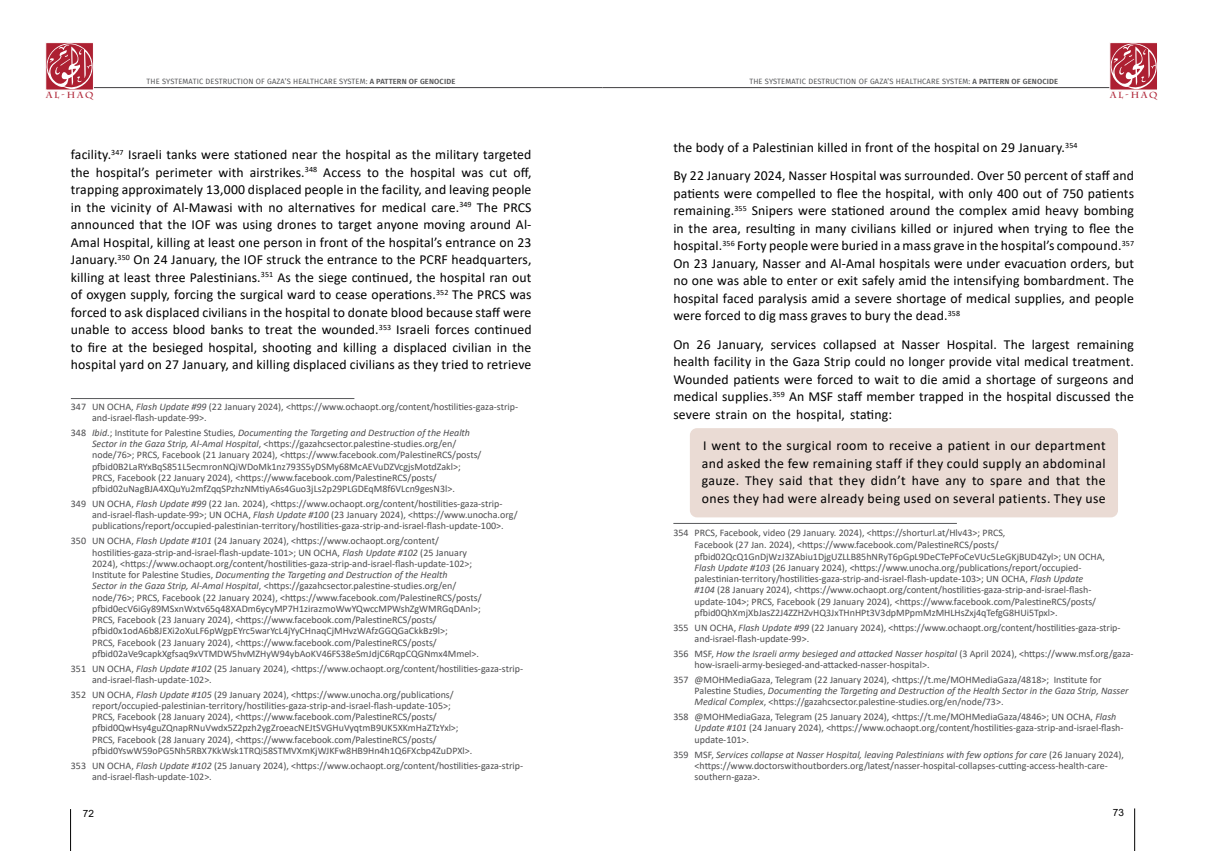
<style>
.page{position:relative;width:1205px;height:851px;background:#fff}
.page>*{position:absolute;margin:0;border:0;box-sizing:border-box;transform-origin:0 0}
.t1{font:13.75px/17.5px "Calibri";letter-spacing:.01em;color:#000;text-align:justify}
.t2{font:10px/11.2px "Calibri";color:#4d4d4f}
.t3{font:10px "Arial";color:#000}
.t4{font:700 8.75px "Charlemagne Std";letter-spacing:.2em;color:#ad2032}
.t5{font:7.5px "Fira Sans";letter-spacing:.02em;color:#58595b}
.s1{font-weight:600}
.s2{font-style:italic}
</style>
<div class="page">
<hr style="left:602px;top:87px;width:517px;height:1px;background:#414042">
<hr style="left:85px;top:87px;width:517px;height:1px;background:#414042">
<svg style="left:46px;top:43px;width:47px;height:47px;background:#c15664"></svg>
<svg style="left:1109px;top:43px;width:48px;height:47px;background:#c25a67"></svg>
<hr style="left:1134px;top:808px;width:1px;height:42px;background:#000">
<hr style="left:70px;top:808px;width:1px;height:42px;background:#000">
<div style="left:690px;top:428px;width:428px;height:89px;background:#eadbd4;border-radius:7px"></div>
<hr style="left:71px;top:398px;width:283px;height:1px;background:#58595b">
<hr style="left:673px;top:523px;width:284px;height:1px;background:#58595b">
<p class="t5" style="left:147px;top:76px;width:310px">THE SYSTEMATIC DESTRUCTION OF GAZA’S HEALTHCARE SYSTEM: <span class="s1">A PATTERN OF GENOCIDE</span></p>
<p class="t5" style="left:749px;top:76px;width:310px">THE SYSTEMATIC DESTRUCTION OF GAZA’S HEALTHCARE SYSTEM: <span class="s1">A PATTERN OF GENOCIDE</span></p>
<p class="t4" style="left:46px;top:90px;width:49px">AL-HAQ</p>
<p class="t4" style="left:1110px;top:90px;width:49px">AL-HAQ</p>
<p class="t1" style="left:71px;top:145px;width:462px">facility.<sup>347</sup> Israeli tanks were stationed near the hospital as the military targeted the hospital’s perimeter with airstrikes.<sup>348</sup> Access to the hospital was cut off, trapping approximately 13,000 displaced people in the facility, and leaving people in the vicinity of Al-Mawasi with no alternatives for medical care.<sup>349</sup> The PRCS announced that the IOF was using drones to target anyone moving around Al-Amal Hospital, killing at least one person in front of the hospital’s entrance on 23<br>January.<sup>350</sup> On 24 January, the IOF struck the entrance to the PCRF headquarters, killing at least three Palestinians.<sup>351</sup> As the siege continued, the hospital ran out of oxygen supply, forcing the surgical ward to cease operations.<sup>352</sup> The PRCS was forced to ask displaced civilians in the hospital to donate blood because staff were unable to access blood banks to treat the wounded.<sup>353</sup> Israeli forces continued to fire at the besieged hospital, shooting and killing a displaced civilian in the hospital yard on 27 January, and killing displaced civilians as they tried to retrieve</p>
<p class="t2" style="left:92px;top:400px;width:427px;text-indent:-21px">347 UN OCHA, <span class="s2">Flash Update #99</span> (22 January 2024), &lt;https://www.ochaopt.org/content/hostilities-gaza-strip&shy;and-israel-flash-update-99&gt;.</p>
<p class="t2" style="left:92px;top:426px;width:391px;text-indent:-21px">348 <span class="s2">Ibid</span>.; Institute for Palestine Studies, <span class="s2">Documenting the Targeting and Destruction of the Health Sector in the Gaza Strip, Al-Amal Hospital</span>, &lt;https://gazahcsector.palestine-studies.org/en/ node/76&gt;; PRCS, Facebook (21 January 2024), &lt;https://www.facebook.com/PalestineRCS/posts/ pfbid0B2LaRYxBqS851L5ecmronNQiWDoMk1nz793S5yDSMy68McAEVuDZVcgjsMotdZakl&gt;; PRCS, Facebook (22 January 2024), &lt;https://www.facebook.com/PalestineRCS/posts/ pfbid02uNagBJA4XQuYu2mfZqqSPzhzNMtiyA6s4Guo3jLs2p29PLGDEqM8f6VLcn9gesN3l&gt;.</p>
<p class="t2" style="left:92px;top:497px;width:427px;text-indent:-21px">349 UN OCHA, <span class="s2">Flash Update #99</span> (22 Jan. 2024), &lt;https://www.ochaopt.org/content/hostilities-gaza-strip&shy;and-israel-flash-update-99&gt;; UN OCHA, <span class="s2">Flash Update #100</span> (23 January 2024), &lt;https://www.unocha.org/ publications/report/occupied-palestinian-territory/hostilities-gaza-strip-and-israel-flash-update-100&gt;.</p>
<p class="t2" style="left:92px;top:535px;width:391px;text-indent:-21px">350 UN OCHA, <span class="s2">Flash Update #101</span> (24 January 2024), &lt;https://www.ochaopt.org/content/ hostilities-gaza-strip-and-israel-flash-update-101&gt;; UN OCHA, <span class="s2">Flash Update #102</span> (25 January 2024), &lt;https://www.ochaopt.org/content/hostilities-gaza-strip-and-israel-flash-update-102&gt;; Institute for Palestine Studies, <span class="s2">Documenting the Targeting and Destruction of the Health<br>Sector in the Gaza Strip, Al-Amal Hospital</span>, &lt;https://gazahcsector.palestine-studies.org/en/ node/76&gt;; PRCS, Facebook (22 January 2024), &lt;https://www.facebook.com/PalestineRCS/posts/ pfbid0ecV6iGy89MSxnWxtv65q48XADm6ycyMP7H1zirazmoWwYQwccMPWshZgWMRGqDAnl&gt;; PRCS, Facebook (23 January 2024), &lt;https://www.facebook.com/PalestineRCS/posts/ pfbid0x1odA6b8JEXi2oXuLF6pWgpEYrc5warYcL4jYyCHnaqCjMHvzWAfzGGQGaCkkBz9l&gt;;<br>PRCS, Facebook (23 January 2024), &lt;https://www.facebook.com/PalestineRCS/posts/ pfbid02aVe9capkXgfsaq9xVTMDW5hvMZHyW94ybAoKV46FS38eSmJdjC6RqpCQGNmx4Mmel&gt;.</p>
<p class="t2" style="left:92px;top:662px;width:432px;text-indent:-21px">351 UN OCHA, <span class="s2">Flash Update #102</span> (25 January 2024), &lt;https://www.ochaopt.org/content/hostilities-gaza-strip&shy;and-israel-flash-update-102&gt;.</p>
<p class="t2" style="left:92px;top:688px;width:382px;text-indent:-21px">352 UN OCHA, <span class="s2">Flash Update #105</span> (29 January 2024), &lt;https://www.unocha.org/publications/ report/occupied-palestinian-territory/hostilities-gaza-strip-and-israel-flash-update-105&gt;; PRCS, Facebook (28 January 2024), &lt;https://www.facebook.com/PalestineRCS/posts/ pfbid0QwHsy4guZQnapRNuVwdx5Z2pzh2ygZroeacNEJtSVGHuVyqtmB9UK5XKmHaZTzYxl&gt;; PRCS, Facebook (28 January 2024), &lt;https://www.facebook.com/PalestineRCS/posts/ pfbid0YswW59oPG5Nh5RBX7KkWsk1TRQi58STMVXmKjWJKFw8HB9Hn4h1Q6FXcbp4ZuDPXl&gt;.</p>
<p class="t2" style="left:92px;top:759px;width:432px;text-indent:-21px">353 UN OCHA, <span class="s2">Flash Update #102</span> (25 January 2024), &lt;https://www.ochaopt.org/content/hostilities-gaza-strip&shy;and-israel-flash-update-102&gt;.</p>
<h1 class="t1" style="left:673px;top:133px;width:462px;line-height:28.1px">the body of a Palestinian killed in front of the hospital on 29 January.<sup>354<br></sup>By 22 January 2024, Nasser Hospital was surrounded. Over 50 percent of staff and</h1>
<p class="t1" style="left:673px;top:184px;width:462px">patients were compelled to flee the hospital, with only 400 out of 750 patients remaining.<sup>355</sup> Snipers were stationed around the complex amid heavy bombing in the area, resulting in many civilians killed or injured when trying to flee the hospital.<sup>356</sup> Forty people were buried in a mass grave in the hospital’s compound.<sup>357<br></sup>On 23 January, Nasser and Al-Amal hospitals were under evacuation orders, but no one was able to enter or exit safely amid the intensifying bombardment. The hospital faced paralysis amid a severe shortage of medical supplies, and people were forced to dig mass graves to bury the dead.<sup>358</sup></p>
<p class="t1" style="left:673px;top:335px;width:462px">On 26 January, services collapsed at Nasser Hospital. The largest remaining health facility in the Gaza Strip could no longer provide vital medical treatment.<br>Wounded patients were forced to wait to die amid a shortage of surgeons and medical supplies.<sup>359</sup> An MSF staff member trapped in the hospital discussed the severe strain on the hospital, stating:</p>
<p class="t1" style="left:702px;top:436px;width:405px">I went to the surgical room to receive a patient in our department and asked the few remaining staff if they could supply an abdominal gauze. They said that they didn’t have any to spare and that the ones they had were already being used on several patients. They use</p>
<p class="t2" style="left:694px;top:526px;width:312px;line-height:12.5px;text-indent:-21px">354 PRCS, Facebook, video (29 January. 2024), &lt;https://shorturl.at/Hlv43&gt;; PRCS,<br>Facebook (27 Jan. 2024), &lt;https://www.facebook.com/PalestineRCS/posts/</p>
<p class="t2" style="left:694px;top:550px;width:412px">pfbid02QcQ1GnDjWzJ3ZAbiu1DjgUZLLB85hNRyT6pGpL9DeCTePFoCeVUc5LeGKjBUD4Zyl&gt;; UN OCHA, <span class="s2">Flash Update #103</span> (26 January 2024), &lt;https://www.unocha.org/publications/report/occupied&shy;palestinian-territory/hostilities-gaza-strip-and-israel-flash-update-103&gt;; UN OCHA, <span class="s2">Flash Update #104</span> (28 January 2024), &lt;https://www.ochaopt.org/content/hostilities-gaza-strip-and-israel-flash&shy;update-104&gt;; PRCS, Facebook (29 January 2024), &lt;https://www.facebook.com/PalestineRCS/posts/ pfbid0QhXmjXbJasZ2J4ZZHZvHQ3JxTHnHPt3V3dpMPpmMzMHLHsZxj4qTefgG8HUi5Tpxl&gt;.</p>
<p class="t2" style="left:694px;top:621px;width:427px;text-indent:-21px">355 UN OCHA, <span class="s2">Flash Update #99</span> (22 January 2024), &lt;https://www.ochaopt.org/content/hostilities-gaza-strip&shy;and-israel-flash-update-99&gt;.</p>
<p class="t2" style="left:694px;top:647px;width:440px;text-indent:-21px">356 MSF, <span class="s2">How the Israeli army besieged and attacked Nasser hospital</span> (3 April 2024), &lt;https://www.msf.org/gaza&shy;how-israeli-army-besieged-and-attacked-nasser-hospital&gt;.</p>
<p class="t2" style="left:694px;top:673px;width:435px;text-indent:-21px">357 @MOHMediaGaza, Telegram (22 January 2024), &lt;https://t.me/MOHMediaGaza/4818&gt;; Institute for<br>Palestine Studies, <span class="s2">Documenting the Targeting and Destruction of the Health Sector in the Gaza Strip, Nasser<br>Medical Complex</span>, &lt;https://gazahcsector.palestine-studies.org/en/node/73&gt;.</p>
<p class="t2" style="left:694px;top:711px;width:430px;text-indent:-21px">358 @MOHMediaGaza, Telegram (25 January 2024), &lt;https://t.me/MOHMediaGaza/4846&gt;; UN OCHA, <span class="s2">Flash<br>Update #101</span> (24 January 2024), &lt;https://www.ochaopt.org/content/hostilities-gaza-strip-and-israel-flash&shy;update-101&gt;.</p>
<p class="t2" style="left:694px;top:748px;width:431px;text-indent:-21px">359 MSF, <span class="s2">Services collapse at Nasser Hospital, leaving Palestinians with few options for care</span> (26 January 2024), &lt;https://www.doctorswithoutborders.org/latest/nasser-hospital-collapses-cutting-access-health-care&shy;southern-gaza&gt;.</p>
<p class="t3" style="left:83px;top:806px;width:13px">72</p>
<p class="t3" style="left:1113px;top:805px;width:13px">73</p>
</div>
